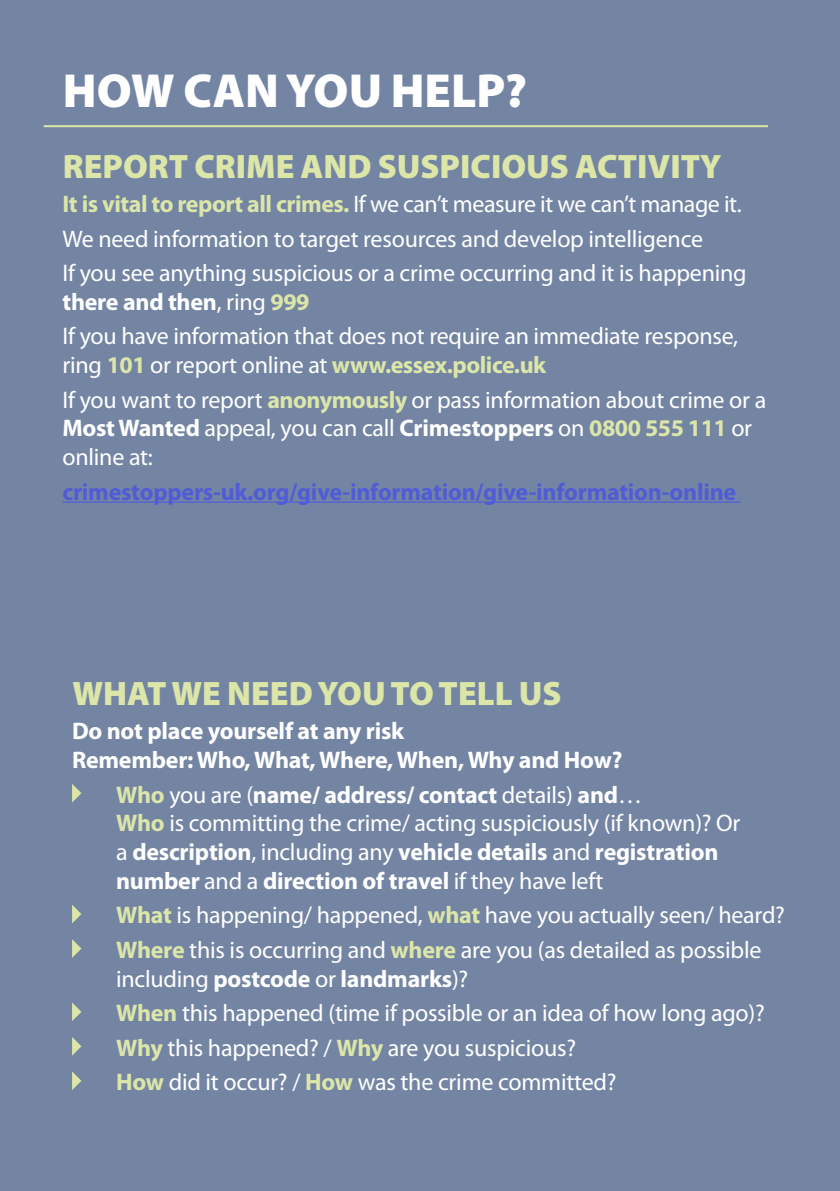
<style>
.page{position:relative;width:840px;height:1191px;background:#fff}
.page>*{position:absolute;margin:0;border:0;box-sizing:border-box;transform-origin:0 0}
.t1{font:900 48px "Myriad Pro";color:#fff}
.t2{font:900 34px "Myriad Pro";color:#dce6a8}
.t3{font:24px/34.4px "Myriad Pro";letter-spacing:-.01em;color:#fff}
.t4{font:700 24px/28.8px "Myriad Pro";letter-spacing:-.01em;color:#fff}
.t5{font:700 24px "Myriad Pro";letter-spacing:-.01em;color:#4f5cd6}
.s1{font-weight:700;color:#dce6a8}
.s2{font-weight:700}
</style>
<div class="page">
<div style="left:0;top:0;width:839px;height:595px;background:#7485a4"></div>
<hr style="left:62px;top:501px;width:678px;height:2px;background:#4f5cd6">
<hr style="left:44px;top:125px;width:723px;height:2px;background:#dce6a8">
<div style="left:0;top:595px;width:839px;height:596px;background:#7485a4"></div>
<svg style="left:72px;top:784px;width:9px;height:18px"></svg>
<svg style="left:72px;top:905px;width:9px;height:18px"></svg>
<svg style="left:72px;top:939px;width:9px;height:19px"></svg>
<svg style="left:72px;top:1002px;width:9px;height:19px"></svg>
<svg style="left:72px;top:1037px;width:9px;height:18px"></svg>
<svg style="left:72px;top:1071px;width:9px;height:19px"></svg>
<h1 class="t1" style="left:63px;top:63px;width:465px">HOW CAN YOU HELP?</h1>
<h2 class="t2" style="left:63px;top:147px;width:660px">REPORT CRIME AND SUSPICIOUS ACTIVITY</h2>
<p class="t3" style="left:62px;top:187px;width:685px"><span class="s1">It is vital to report all crimes.</span> If we can’t measure it we can’t manage it.<br>We need information to target resources and develop intelligence<br>If you see anything suspicious or a crime occurring and it is happening</p>
<p class="t3" style="left:62px;top:285px;width:677px"><span class="s2">there and then</span>, ring <span class="s1">999<br></span>If you have information that does not require an immediate response,</p>
<p class="t3" style="left:62px;top:348px;width:705px">ring <span class="s1">101</span> or report online at <span class="s1">www.essex.police.uk<br></span>If you want to report <span class="s1">anonymously</span> or pass information about crime or a</p>
<p class="t3" style="left:62px;top:414px;width:690px;line-height:28.8px"><span class="s2">Most Wanted</span> appeal, you can call <span class="s2">Crimestoppers</span> on <span class="s1">0800 555 111</span> or online at:</p>
<p class="t5" style="left:62px;top:478px;width:675px">crimestoppers-uk.org/give-information/give-information-online</p>
<h2 class="t2" style="left:72px;top:674px;width:490px">WHAT WE NEED YOU TO TELL US</h2>
<p class="t4" style="left:72px;top:717px;width:551px">Do not place yourself at any risk<br>Remember: Who, What, Where, When, Why and How?</p>
<p class="t3" style="left:116px;top:780px;width:625px;line-height:28.8px"><span class="s1">Who</span> you are (<span class="s2">name/ address/ contact</span> details) <span class="s2">and</span>…<br><span class="s1">Who</span> is committing the crime/ acting suspiciously (if known)? Or a <span class="s2">description</span>, including any <span class="s2">vehicle details</span> and <span class="s2">registration number</span> and a <span class="s2">direction of travel</span> if they have left</p>
<p class="t3" style="left:116px;top:898px;width:670px"><span class="s1">What</span> is happening/ happened, <span class="s1">what</span> have you actually seen/ heard?<br><span class="s1">Where</span> this is occurring and <span class="s1">where</span> are you (as detailed as possible</p>
<p class="t3" style="left:116px;top:962px;width:650px">including <span class="s2">postcode</span> or <span class="s2">landmarks</span>)?<br><span class="s1">When</span> this happened (time if possible or an idea of how long ago)?<br><span class="s1">Why</span> this happened? / <span class="s1">Why</span> are you suspicious?<br><span class="s1">How</span> did it occur? / <span class="s1">How</span> was the crime committed?</p>
</div>
